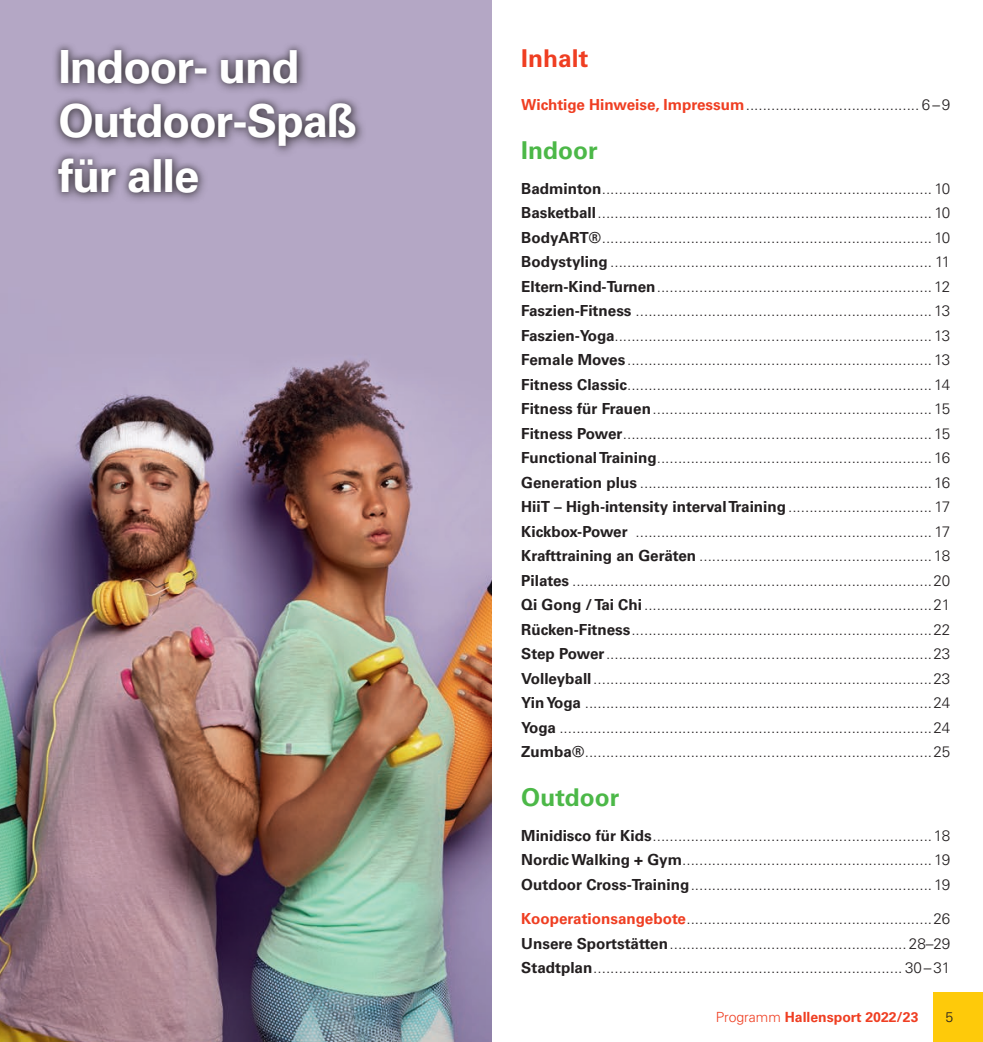
<style>
.page{position:relative;width:983px;height:1042px;background:#fff}
.page>*{position:absolute;margin:0;border:0;box-sizing:border-box;transform-origin:0 0}
.t1{font:700 45.5px/54.6px "Univers LT Std";letter-spacing:-.025em;color:#fff}
.t2{font:700 24.5px "Univers LT Std";color:#4cb848}
.t3{font:700 24.5px "Univers LT Std";color:#ef3e22}
.t4{font:300 15.22px/24.5px "Univers LT Std";letter-spacing:-.05em;color:#231f20;text-align:justify}
.t5{font:700 14px "Univers LT Std";color:#ef3e22}
.t6{font:300 14px "Univers LT Std";color:#231f20}
.s1{font-weight:700;color:#ef3e22}
.s2{font-weight:700}
.s3{font-weight:300}
</style>
<div class="page">
<div style="left:933px;top:992px;width:49px;height:50px;background:#feca0a"></div>
<img style="left:0;top:0;width:491px;height:1042px">
<div style="left:49px;top:41px;width:318px;height:164px;background:#b4a7c5"></div>
<div style="left:52px;top:43px;width:310px;height:156px;background:#231f20;opacity:.55"></div>
<h1 class="t1" style="left:58px;top:40px;width:300px">Indoor- und<br>Outdoor-Spaß für alle</h1>
<h2 class="t3" style="left:521px;top:44px;width:69px">Inhalt</h2>
<p class="t4" style="left:521px;top:93px;width:430px"><span class="s1">Wichtige Hinweise, Impressum</span>......................................... 6–9</p>
<h2 class="t2" style="left:521px;top:136px;width:78px">Indoor</h2>
<p class="t4" style="left:521px;top:176px;width:430px"><span class="s2">Badminton</span>.............................................................................. 10<br><span class="s2">Basketball</span>............................................................................... 10<br><span class="s2">BodyART®</span>.............................................................................. 10<br><span class="s2">Bodystyling</span> ............................................................................ 11<br><span class="s2">Eltern-Kind-Turnen</span>.................................................................12<br><span class="s2">Faszien-Fitness</span> ......................................................................13<br><span class="s2">Faszien-Yoga</span>...........................................................................13<br><span class="s2">Female Moves</span>........................................................................13<br><span class="s2">Fitness Classic</span>........................................................................14<br><span class="s2">Fitness für Frauen</span>..................................................................15<br><span class="s2">Fitness Power</span>.........................................................................15<br><span class="s2">Functional Training</span>.................................................................16<br><span class="s2">Generation plus</span> .....................................................................16<br><span class="s2">HiiT – High-intensity interval Training</span>.................................. 17<br><span class="s2">Kickbox-Power</span> ...................................................................... 17<br><span class="s2">Krafttraining an Geräten</span> .......................................................18<br><span class="s2">Pilates</span> .....................................................................................20<br><span class="s2">Qi Gong / Tai Chi</span>....................................................................21<br><span class="s2">Rücken-Fitness</span>.......................................................................22<br><span class="s2">Step Power</span>.............................................................................23<br><span class="s2">Volleyball</span>................................................................................23<br><span class="s2">Yin Yoga</span> ..................................................................................24<br><span class="s2">Yoga</span> ........................................................................................24<br><span class="s2">Zumba®</span>..................................................................................25</p>
<h2 class="t2" style="left:521px;top:783px;width:99px">Outdoor</h2>
<p class="t4" style="left:521px;top:823px;width:430px"><span class="s2">Minidisco für Kids</span>..................................................................18<br><span class="s2">Nordic Walking + Gym</span>...........................................................19<br><span class="s2">Outdoor Cross-Training</span>.........................................................19</p>
<p class="t4" style="left:521px;top:906px;width:430px"><span class="s1">Kooperationsangebote</span>..........................................................26<br><span class="s2">Unsere Sportstätten</span>........................................................28–29<br><span class="s2">Stadtplan</span>......................................................................... 30–31</p>
<p class="t5" style="left:715px;top:1009px;width:204px"><span class="s3">Programm</span> Hallensport 2022/23</p>
<p class="t6" style="left:945px;top:1009px;width:9px">5</p>
</div>
